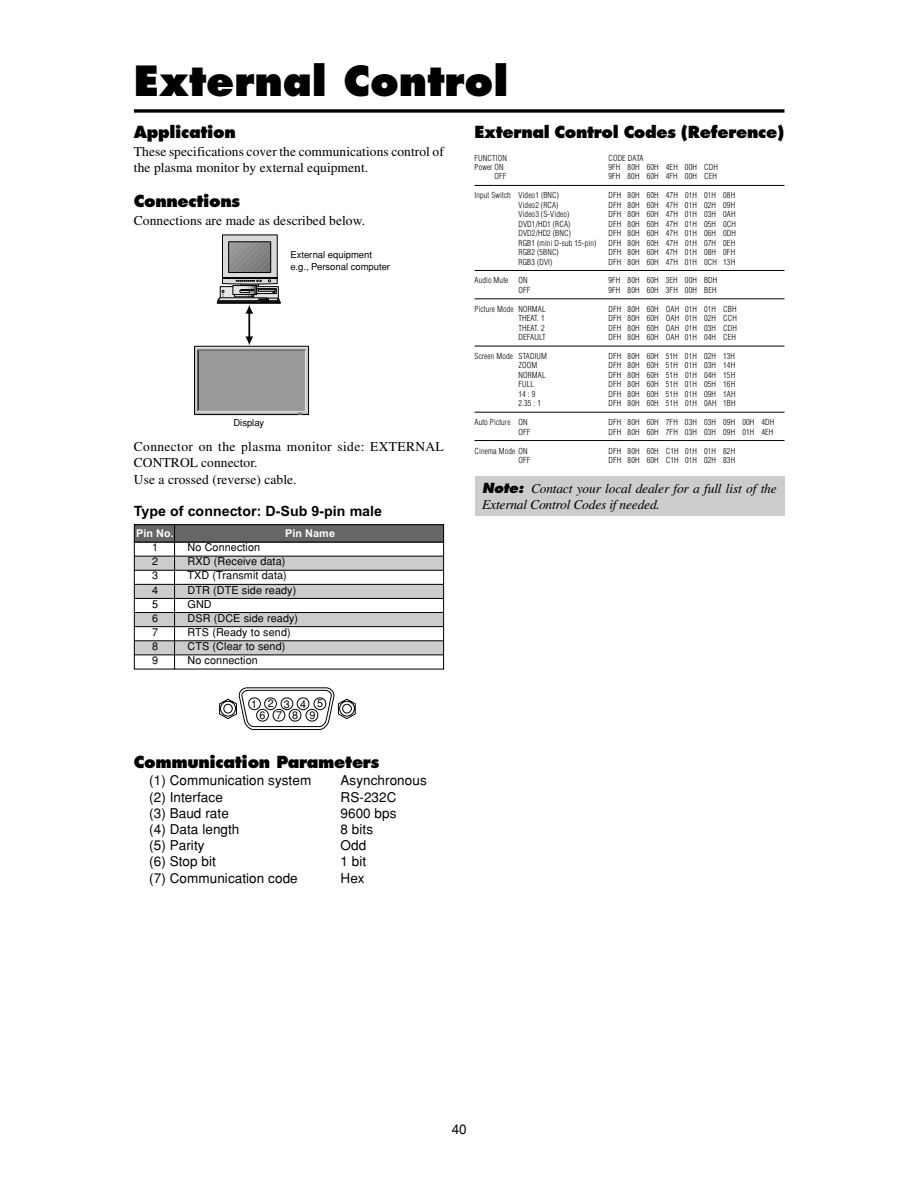
<style>
.page{position:relative;width:918px;height:1188px;background:#fff}
.page>*{position:absolute;margin:0;border:0;box-sizing:border-box;transform-origin:0 0}
.t1{font:800 40.5px "Futura";letter-spacing:-.005em;color:#000}
.t2{font:800 16.2px "Futura";letter-spacing:-.02em;color:#000}
.t3{font:700 14.1px "Helvetica";letter-spacing:.005em;color:#000}
.t4{font:13.5px/16.2px "Times";letter-spacing:.005em;color:#000}
.t5{font:13.5px "Helvetica";letter-spacing:.005em;color:#000}
.t6{font:italic 13.5px/16.2px "Times";letter-spacing:-.015em;color:#000}
.t7{font:10.8px/14.1px "Helvetica";letter-spacing:.01em;color:#000;text-align:center}
.t8{font:700 10.8px "Helvetica";letter-spacing:.01em;color:#fff}
.t9{font:9.45px/11.6px "Helvetica";color:#000}
.t10{font:300 condensed 8.1px "Helvetica";letter-spacing:.015em;color:#000}
.s1{font-family:"Futura";font-weight:800}
</style>
<div class="page">
<svg style="left:134px;top:109px;width:650px;height:4px;background:#262626"></svg>
<div style="left:475px;top:477px;width:309px;height:39px;background:#ccc"></div>
<svg style="left:219px;top:687px;width:137px;height:43px"></svg>
<div style="left:134px;top:641px;width:310px;height:13px;background:#ccc"></div>
<div style="left:134px;top:613px;width:310px;height:14px;background:#ccc"></div>
<div style="left:134px;top:584px;width:310px;height:15px;background:#ccc"></div>
<div style="left:134px;top:556px;width:310px;height:15px;background:#ccc"></div>
<div style="left:134px;top:524px;width:310px;height:18px;background:#666"></div>
<div style="left:134px;top:524px;width:310px;height:145px;border:1px solid #000"></div>
<hr style="left:174px;top:524px;width:1px;height:145px;background:#000">
<hr style="left:176px;top:542px;width:268px;height:1px;background:#000">
<hr style="left:176px;top:556px;width:268px;height:1px;background:#000">
<hr style="left:176px;top:570px;width:268px;height:1px;background:#000">
<hr style="left:176px;top:584px;width:268px;height:1px;background:#000">
<hr style="left:176px;top:598px;width:268px;height:1px;background:#000">
<hr style="left:176px;top:612px;width:268px;height:1px;background:#000">
<hr style="left:176px;top:626px;width:268px;height:1px;background:#000">
<hr style="left:176px;top:640px;width:268px;height:1px;background:#000">
<hr style="left:176px;top:655px;width:268px;height:1px;background:#000">
<hr style="left:134px;top:542px;width:42px;height:1px;background:#000">
<hr style="left:134px;top:556px;width:42px;height:1px;background:#000">
<hr style="left:134px;top:570px;width:42px;height:1px;background:#000">
<hr style="left:134px;top:584px;width:42px;height:1px;background:#000">
<hr style="left:134px;top:598px;width:42px;height:1px;background:#000">
<hr style="left:134px;top:612px;width:42px;height:1px;background:#000">
<hr style="left:134px;top:626px;width:42px;height:1px;background:#000">
<hr style="left:134px;top:640px;width:42px;height:1px;background:#000">
<hr style="left:134px;top:655px;width:42px;height:1px;background:#000">
<hr style="left:475px;top:185px;width:309px;height:1px;background:#000">
<hr style="left:475px;top:270px;width:309px;height:1px;background:#000">
<hr style="left:475px;top:298px;width:309px;height:1px;background:#000">
<hr style="left:475px;top:346px;width:309px;height:1px;background:#000">
<hr style="left:475px;top:412px;width:309px;height:1px;background:#000">
<hr style="left:475px;top:440px;width:309px;height:1px;background:#000">
<svg style="left:195px;top:336px;width:114px;height:79px;background:#a5a5a5"></svg>
<hr style="left:248px;top:313px;width:2px;height:25px;background:#000">
<svg style="left:217px;top:234px;width:64px;height:80px"></svg>
<h1 class="t1" style="left:134px;top:63px;width:376px">External Control</h1>
<h2 class="t2" style="left:134px;top:125px;width:104px">Application</h2>
<h3 class="t4" style="left:134px;top:144px;width:312px">These specifications cover the communications control of the plasma monitor by external equipment.</h3>
<h2 class="t2" style="left:134px;top:194px;width:108px">Connections</h2>
<h3 class="t4" style="left:134px;top:213px;width:233px">Connections are made as described below.</h3>
<h2 class="t2" style="left:475px;top:125px;width:311px">External Control Codes (Reference)</h2>
<p class="t10" style="left:475px;top:155px;width:34px">FUNCTION</p>
<p class="t10" style="left:608px;top:155px;width:37px">CODE DATA</p>
<p class="t10" style="left:475px;top:164px;width:31px">Power ON</p>
<p class="t10" style="left:608px;top:164px;width:111px">9FH 80H 60H 4EH 00H CDH</p>
<p class="t10" style="left:494px;top:173px;width:13px">OFF</p>
<p class="t10" style="left:608px;top:173px;width:110px">9FH 80H 60H 4FH 00H CEH</p>
<p class="t10" style="left:475px;top:192px;width:86px">Input Switch Video1 (BNC)</p>
<p class="t10" style="left:608px;top:192px;width:128px">DFH 80H 60H 47H 01H 01H 08H</p>
<p class="t10" style="left:519px;top:202px;width:42px">Video2 (RCA)</p>
<p class="t10" style="left:608px;top:202px;width:128px">DFH 80H 60H 47H 01H 02H 09H</p>
<p class="t10" style="left:519px;top:211px;width:52px">Video3 (S-Video)</p>
<p class="t10" style="left:608px;top:211px;width:129px">DFH 80H 60H 47H 01H 03H 0AH</p>
<p class="t10" style="left:519px;top:221px;width:54px">DVD1/HD1 (RCA)</p>
<p class="t10" style="left:608px;top:221px;width:129px">DFH 80H 60H 47H 01H 05H 0CH</p>
<p class="t10" style="left:519px;top:230px;width:54px">DVD2/HD2 (BNC)</p>
<p class="t10" style="left:608px;top:230px;width:129px">DFH 80H 60H 47H 01H 06H 0DH</p>
<p class="t10" style="left:519px;top:240px;width:79px">RGB1 (mini D-sub 15-pin)</p>
<p class="t10" style="left:608px;top:240px;width:128px">DFH 80H 60H 47H 01H 07H 0EH</p>
<p class="t10" style="left:519px;top:249px;width:42px">RGB2 (5BNC)</p>
<p class="t10" style="left:608px;top:249px;width:128px">DFH 80H 60H 47H 01H 08H 0FH</p>
<p class="t10" style="left:519px;top:258px;width:35px">RGB3 (DVI)</p>
<p class="t10" style="left:608px;top:258px;width:128px">DFH 80H 60H 47H 01H 0CH 13H</p>
<p class="t10" style="left:475px;top:277px;width:55px">Audio Mute ON</p>
<p class="t10" style="left:608px;top:277px;width:110px">9FH 80H 60H 3EH 00H BDH</p>
<p class="t10" style="left:519px;top:287px;width:13px">OFF</p>
<p class="t10" style="left:608px;top:287px;width:110px">9FH 80H 60H 3FH 00H BEH</p>
<p class="t10" style="left:475px;top:306px;width:73px">Picture Mode NORMAL</p>
<p class="t10" style="left:608px;top:306px;width:130px">DFH 80H 60H OAH 01H 01H CBH</p>
<p class="t10" style="left:519px;top:315px;width:28px">THEAT. 1</p>
<p class="t10" style="left:608px;top:315px;width:130px">DFH 80H 60H OAH 01H 02H CCH</p>
<p class="t10" style="left:519px;top:325px;width:28px">THEAT. 2</p>
<p class="t10" style="left:608px;top:325px;width:130px">DFH 80H 60H OAH 01H 03H CDH</p>
<p class="t10" style="left:519px;top:334px;width:29px">DEFAULT</p>
<p class="t10" style="left:608px;top:334px;width:129px">DFH 80H 60H OAH 01H 04H CEH</p>
<p class="t10" style="left:475px;top:353px;width:74px">Screen Mode STADIUM</p>
<p class="t10" style="left:608px;top:353px;width:128px">DFH 80H 60H 51H 01H 02H 13H</p>
<p class="t10" style="left:519px;top:362px;width:20px">ZOOM</p>
<p class="t10" style="left:608px;top:362px;width:128px">DFH 80H 60H 51H 01H 03H 14H</p>
<p class="t10" style="left:519px;top:372px;width:29px">NORMAL</p>
<p class="t10" style="left:608px;top:372px;width:128px">DFH 80H 60H 51H 01H 04H 15H</p>
<p class="t10" style="left:519px;top:381px;width:17px">FULL</p>
<p class="t10" style="left:608px;top:381px;width:128px">DFH 80H 60H 51H 01H 05H 16H</p>
<p class="t10" style="left:519px;top:391px;width:18px">14 : 9</p>
<p class="t10" style="left:608px;top:391px;width:129px">DFH 80H 60H 51H 01H 09H 1AH</p>
<p class="t10" style="left:519px;top:400px;width:24px">2.35 : 1</p>
<p class="t10" style="left:608px;top:400px;width:129px">DFH 80H 60H 51H 01H 0AH 1BH</p>
<p class="t10" style="left:475px;top:419px;width:55px">Auto Picture ON</p>
<p class="t10" style="left:608px;top:419px;width:167px">DFH 80H 60H 7FH 03H 03H 09H 00H 4DH</p>
<p class="t10" style="left:519px;top:429px;width:13px">OFF</p>
<p class="t10" style="left:608px;top:429px;width:167px">DFH 80H 60H 7FH 03H 03H 09H 01H 4EH</p>
<p class="t10" style="left:475px;top:447px;width:55px">Cinema Mode ON</p>
<p class="t10" style="left:608px;top:447px;width:128px">DFH 80H 60H C1H 01H 01H 82H</p>
<p class="t10" style="left:519px;top:457px;width:13px">OFF</p>
<p class="t10" style="left:608px;top:457px;width:128px">DFH 80H 60H C1H 01H 02H 83H</p>
<h3 class="t6" style="left:482px;top:482px;width:296px"><span class="s1">Note:</span> Contact your local dealer for a full list of the<br>External Control Codes if needed.</h3>
<p class="t9" style="left:290px;top:250px;width:101px">External equipment e.g., Personal computer</p>
<p class="t9" style="left:233px;top:418px;width:32px">Display</p>
<h3 class="t4" style="left:134px;top:440px;width:311px">Connector on the plasma monitor side: EXTERNAL<br>CONTROL connector.<br>Use a crossed (reverse) cable.</h3>
<h3 class="t3" style="left:134px;top:506px;width:250px">Type of connector: D-Sub 9-pin male</h3>
<h3 class="t8" style="left:136px;top:530px;width:39px">Pin No.</h3>
<h3 class="t7" style="left:152px;top:541px;width:8px;text-align:justify">1<br>2<br>3<br>4<br>5<br>6<br>7<br>8<br>9</h3>
<h3 class="t8" style="left:285px;top:530px;width:51px">Pin Name</h3>
<h3 class="t7" style="left:188px;top:541px;width:112px;text-align:left">No Connection<br>RXD (Receive data)<br>TXD (Transmit data)<br>DTR (DTE side ready)<br>GND<br>DSR (DCE side ready)<br>RTS (Ready to send)<br>CTS (Clear to send)<br>No connection</h3>
<h3 class="t7" style="left:251px;top:698px;width:8px">1</h3>
<h3 class="t7" style="left:317px;top:698px;width:8px">5</h3>
<h3 class="t7" style="left:260px;top:709px;width:8px">6</h3>
<h3 class="t7" style="left:309px;top:709px;width:8px">9</h3>
<h3 class="t7" style="left:268px;top:699px;width:40px;line-height:11.2px">234<br>7 8</h3>
<h2 class="t2" style="left:134px;top:755px;width:247px">Communication Parameters</h2>
<h3 class="t5" style="left:149px;top:776px;width:164px">(1) Communication system</h3>
<h3 class="t5" style="left:341px;top:776px;width:88px">Asynchronous</h3>
<h3 class="t5" style="left:149px;top:792px;width:75px">(2) Interface</h3>
<h3 class="t5" style="left:341px;top:792px;width:57px">RS-232C</h3>
<h3 class="t5" style="left:149px;top:808px;width:81px">(3) Baud rate</h3>
<h3 class="t5" style="left:341px;top:808px;width:58px">9600 bps</h3>
<h3 class="t5" style="left:149px;top:824px;width:92px">(4) Data length</h3>
<h3 class="t5" style="left:341px;top:824px;width:34px">8 bits</h3>
<h3 class="t5" style="left:149px;top:841px;width:57px">(5) Parity</h3>
<h3 class="t5" style="left:341px;top:841px;width:27px">Odd</h3>
<h3 class="t5" style="left:149px;top:857px;width:68px">(6) Stop bit</h3>
<h3 class="t5" style="left:341px;top:857px;width:27px">1 bit</h3>
<h3 class="t5" style="left:149px;top:873px;width:150px">(7) Communication code</h3>
<h3 class="t5" style="left:341px;top:873px;width:26px">Hex</h3>
<h3 class="t5" style="left:452px;top:1125px;width:17px">40</h3>
</div>
